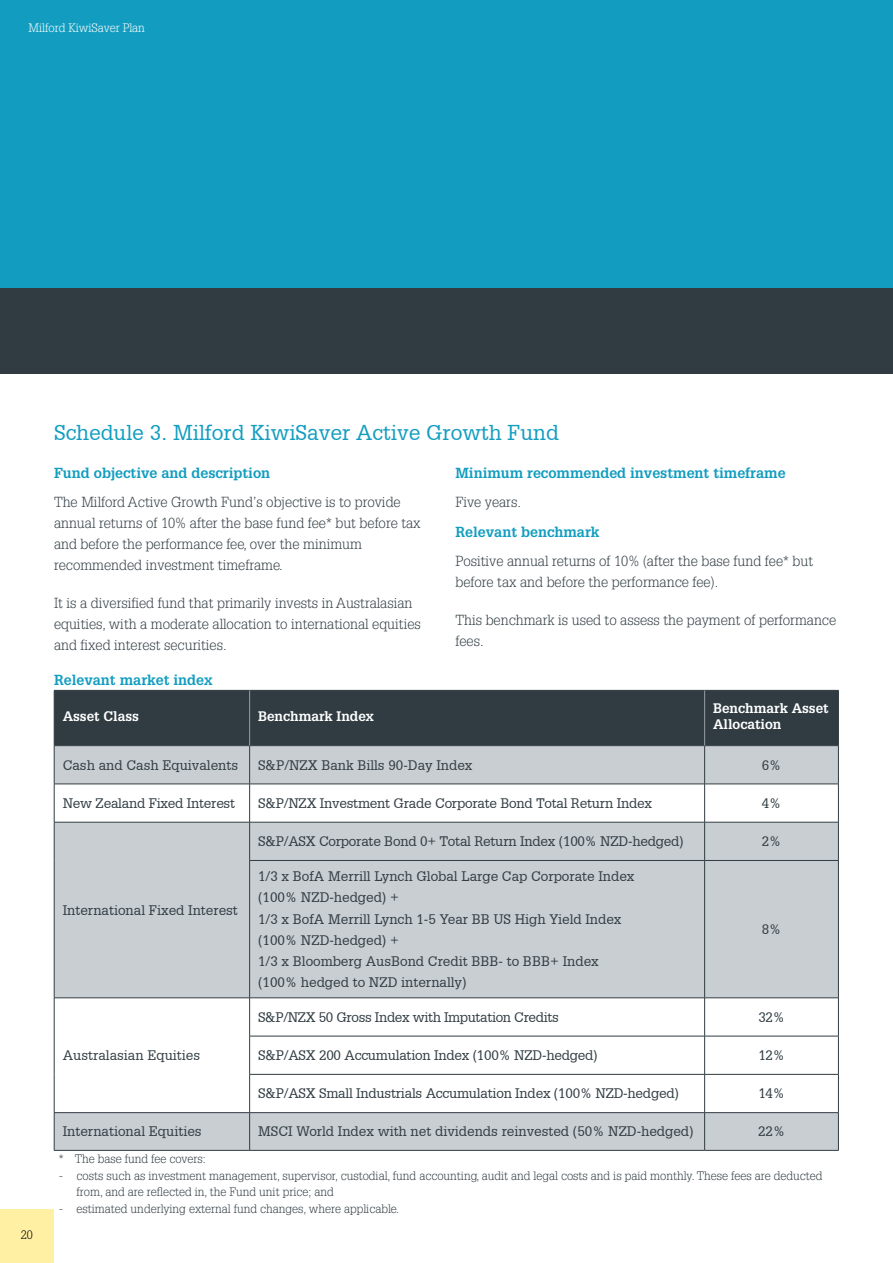
<style>
.page{position:relative;width:893px;height:1263px;background:#fff}
.page>*{position:absolute;margin:0;border:0;box-sizing:border-box;transform-origin:0 0}
.t1{font:21px "Glypha 55 Roman";color:#129dc0}
.t2{font:300 14.25px/21px "Glypha";color:#303c42}
.t3{font:700 14.25px "Glypha";color:#129dc0}
.t4{font:13.5px/21px "Glypha 55 Roman";color:#303c42}
.t5{font:700 13.5px/16.2px "Glypha";color:#fff}
.t6{font:13.5px "Glypha 55 Roman";letter-spacing:-.025em;color:#303c42}
.t7{font:300 12px/16.5px "Glypha";color:#303c42}
.t8{font:300 12px "Glypha";color:#fff}
.t9{font:300 12px "Glypha";color:#000}
</style>
<div class="page">
<div style="left:0;top:0;width:893px;height:289px;background:#129dc0"></div>
<div style="left:0;top:289px;width:893px;height:85px;background:#303c42"></div>
<div style="left:0;top:1209px;width:54px;height:54px;background:#fff0a4"></div>
<div style="left:55px;top:691px;width:783px;height:54px;background:#303c42"></div>
<div style="left:55px;top:746px;width:783px;height:404px;background:#c9ced3"></div>
<svg style="left:55px;top:785px;width:783px;height:327px;fill:#c9ced3"></svg>
<hr style="left:54px;top:690px;width:196px;height:1px;background:#303c42">
<hr style="left:54px;top:690px;width:1px;height:55px;background:#303c42">
<hr style="left:250px;top:690px;width:455px;height:1px;background:#303c42">
<hr style="left:705px;top:690px;width:134px;height:1px;background:#303c42">
<hr style="left:838px;top:690px;width:1px;height:55px;background:#303c42">
<hr style="left:54px;top:745px;width:196px;height:1px;background:#303c42">
<hr style="left:54px;top:746px;width:1px;height:38px;background:#303c42">
<hr style="left:250px;top:745px;width:455px;height:1px;background:#303c42">
<hr style="left:249px;top:746px;width:1px;height:38px;background:#303c42">
<hr style="left:705px;top:745px;width:134px;height:1px;background:#303c42">
<hr style="left:704px;top:746px;width:1px;height:38px;background:#303c42">
<hr style="left:838px;top:746px;width:1px;height:38px;background:#303c42">
<hr style="left:54px;top:784px;width:196px;height:1px;background:#303c42">
<hr style="left:54px;top:784px;width:1px;height:38px;background:#303c42">
<hr style="left:250px;top:784px;width:455px;height:1px;background:#303c42">
<hr style="left:249px;top:784px;width:1px;height:38px;background:#303c42">
<hr style="left:705px;top:784px;width:134px;height:1px;background:#303c42">
<hr style="left:704px;top:784px;width:1px;height:38px;background:#303c42">
<hr style="left:838px;top:784px;width:1px;height:38px;background:#303c42">
<hr style="left:249px;top:822px;width:1px;height:38px;background:#303c42">
<hr style="left:704px;top:822px;width:1px;height:38px;background:#303c42">
<hr style="left:249px;top:861px;width:1px;height:137px;background:#303c42">
<hr style="left:704px;top:861px;width:1px;height:137px;background:#303c42">
<hr style="left:54px;top:997px;width:196px;height:1px;background:#303c42">
<hr style="left:54px;top:998px;width:1px;height:38px;background:#303c42">
<hr style="left:249px;top:998px;width:1px;height:38px;background:#303c42">
<hr style="left:704px;top:998px;width:1px;height:38px;background:#303c42">
<hr style="left:838px;top:998px;width:1px;height:38px;background:#303c42">
<hr style="left:54px;top:1036px;width:1px;height:38px;background:#303c42">
<hr style="left:249px;top:1036px;width:456px;height:1px;background:#303c42">
<hr style="left:249px;top:1036px;width:1px;height:38px;background:#303c42">
<hr style="left:705px;top:1036px;width:134px;height:1px;background:#303c42">
<hr style="left:704px;top:1036px;width:1px;height:38px;background:#303c42">
<hr style="left:838px;top:1036px;width:1px;height:38px;background:#303c42">
<hr style="left:54px;top:1074px;width:1px;height:38px;background:#303c42">
<hr style="left:249px;top:1074px;width:456px;height:1px;background:#303c42">
<hr style="left:249px;top:1074px;width:1px;height:38px;background:#303c42">
<hr style="left:705px;top:1074px;width:134px;height:1px;background:#303c42">
<hr style="left:704px;top:1074px;width:1px;height:38px;background:#303c42">
<hr style="left:838px;top:1074px;width:1px;height:38px;background:#303c42">
<hr style="left:54px;top:1112px;width:196px;height:1px;background:#303c42">
<hr style="left:54px;top:1113px;width:1px;height:37px;background:#303c42">
<hr style="left:250px;top:1112px;width:455px;height:1px;background:#303c42">
<hr style="left:249px;top:1113px;width:1px;height:37px;background:#303c42">
<hr style="left:705px;top:1112px;width:134px;height:1px;background:#303c42">
<hr style="left:704px;top:1113px;width:1px;height:37px;background:#303c42">
<hr style="left:838px;top:1113px;width:1px;height:37px;background:#303c42">
<hr style="left:54px;top:1150px;width:196px;height:1px;background:#303c42">
<hr style="left:250px;top:1150px;width:455px;height:1px;background:#303c42">
<hr style="left:705px;top:1150px;width:134px;height:1px;background:#303c42">
<hr style="left:54px;top:822px;width:196px;height:1px;background:#303c42">
<hr style="left:54px;top:822px;width:1px;height:38px;background:#303c42">
<hr style="left:705px;top:822px;width:134px;height:1px;background:#303c42">
<hr style="left:838px;top:822px;width:1px;height:38px;background:#303c42">
<hr style="left:54px;top:860px;width:1px;height:138px;background:#303c42">
<hr style="left:705px;top:860px;width:134px;height:1px;background:#303c42">
<hr style="left:838px;top:861px;width:1px;height:137px;background:#303c42">
<hr style="left:249px;top:690px;width:1px;height:55px;background:#989ea3">
<hr style="left:704px;top:690px;width:1px;height:55px;background:#989ea3">
<hr style="left:250px;top:822px;width:455px;height:1px;background:#303c42">
<hr style="left:249px;top:860px;width:456px;height:1px;background:#303c42">
<hr style="left:250px;top:997px;width:455px;height:1px;background:#303c42">
<hr style="left:705px;top:997px;width:134px;height:1px;background:#303c42">
<p class="t8" style="left:28px;top:21px;width:118px">Milford KiwiSaver Plan</p>
<h1 class="t1" style="left:54px;top:420px;width:506px">Schedule 3. Milford KiwiSaver Active Growth Fund</h1>
<p class="t3" style="left:54px;top:464px;width:218px">Fund objective and description</p>
<p class="t2" style="left:54px;top:492px;width:368px">The Milford Active Growth Fund’s objective is to provide annual returns of 10% after the base fund fee* but before tax and before the performance fee, over the minimum recommended investment timeframe.</p>
<p class="t2" style="left:54px;top:593px;width:368px">It is a diversified fund that primarily invests in Australasian equities, with a moderate allocation to international equities and fixed interest securities.</p>
<p class="t3" style="left:54px;top:671px;width:160px">Relevant market index</p>
<p class="t3" style="left:455px;top:464px;width:332px">Minimum recommended investment timeframe</p>
<p class="t2" style="left:455px;top:492px;width:67px">Five years.</p>
<p class="t3" style="left:455px;top:523px;width:146px">Relevant benchmark</p>
<p class="t2" style="left:455px;top:551px;width:359px">Positive annual returns of 10% (after the base fund fee* but before tax and before the performance fee).</p>
<p class="t2" style="left:455px;top:610px;width:382px">This benchmark is used to assess the payment of performance fees.</p>
<p class="t5" style="left:63px;top:708px;width:78px">Asset Class</p>
<p class="t5" style="left:258px;top:708px;width:117px">Benchmark Index</p>
<p class="t5" style="left:713px;top:700px;width:117px">Benchmark Asset<br>Allocation</p>
<p class="t4" style="left:63px;top:754px;width:177px">Cash and Cash Equivalents</p>
<p class="t4" style="left:258px;top:754px;width:216px">S&amp;P/NZX Bank Bills 90-Day Index</p>
<p class="t4" style="left:762px;top:754px;width:21px">6%</p>
<p class="t4" style="left:63px;top:792px;width:174px">New Zealand Fixed Interest</p>
<p class="t4" style="left:258px;top:792px;width:395px">S&amp;P/NZX Investment Grade Corporate Bond Total Return Index</p>
<p class="t4" style="left:762px;top:792px;width:21px">4%</p>
<p class="t4" style="left:63px;top:899px;width:177px">International Fixed Interest</p>
<p class="t4" style="left:63px;top:1044px;width:139px">Australasian Equities</p>
<p class="t4" style="left:258px;top:830px;width:427px">S&amp;P/ASX Corporate Bond 0+ Total Return Index (100% NZD-hedged)</p>
<p class="t4" style="left:762px;top:830px;width:21px">2%</p>
<p class="t4" style="left:258px;top:866px;width:378px">1/3 x BofA Merrill Lynch Global Large Cap Corporate Index (100% NZD-hedged) +<br>1/3 x BofA Merrill Lynch 1-5 Year BB US High Yield Index (100% NZD-hedged) +<br>1/3 x Bloomberg AusBond Credit BBB- to BBB+ Index (100% hedged to NZD internally)</p>
<p class="t4" style="left:762px;top:918px;width:21px">8%</p>
<p class="t6" style="left:258px;top:1009px;width:302px">S&amp;P/NZX 50 Gross Index with Imputation Credits</p>
<p class="t4" style="left:758px;top:1006px;width:28px">32%</p>
<p class="t4" style="left:258px;top:1044px;width:341px">S&amp;P/ASX 200 Accumulation Index (100% NZD-hedged)</p>
<p class="t4" style="left:758px;top:1044px;width:28px">12%</p>
<p class="t4" style="left:258px;top:1083px;width:422px">S&amp;P/ASX Small Industrials Accumulation Index (100% NZD-hedged)</p>
<p class="t4" style="left:758px;top:1083px;width:28px">14%</p>
<p class="t4" style="left:63px;top:1121px;width:140px">International Equities</p>
<p class="t4" style="left:258px;top:1121px;width:437px">MSCI World Index with net dividends reinvested (50% NZD-hedged)</p>
<p class="t4" style="left:758px;top:1121px;width:29px">22%</p>
<p class="t9" style="left:21px;top:1228px;width:13px">20</p>
<p class="t7" style="left:59px;top:1151px;width:149px">* The base fund fee covers:</p>
<p class="t7" style="left:77px;top:1167px;width:747px;text-indent:-18px">- costs such as investment management, supervisor, custodial, fund accounting, audit and legal costs and is paid monthly. These fees are deducted from, and are reflected in, the Fund unit price; and</p>
<p class="t7" style="left:59px;top:1200px;width:342px">- estimated underlying external fund changes, where applicable.</p>
</div>
